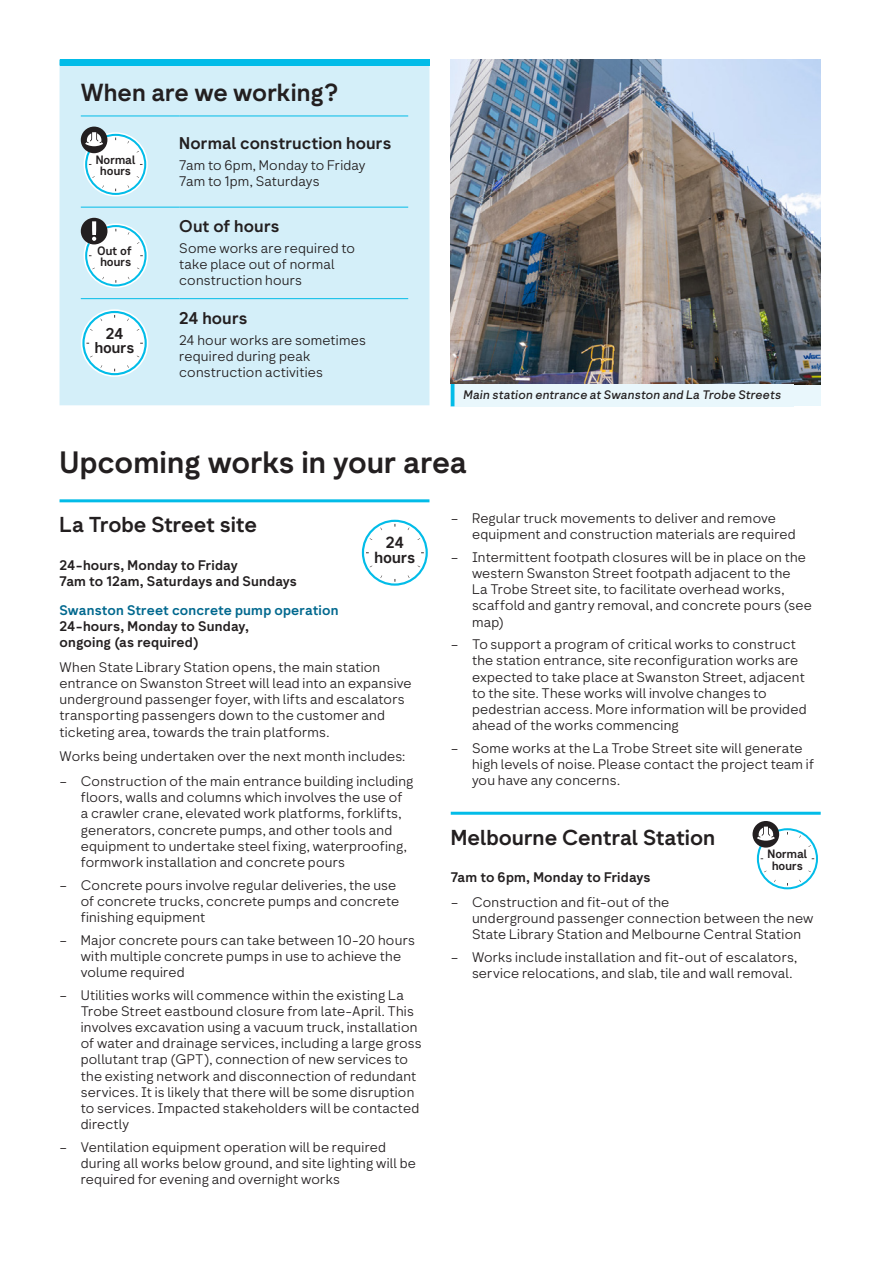
<style>
.page{position:relative;width:893px;height:1263px;background:#fff}
.page>*{position:absolute;margin:0;border:0;box-sizing:border-box;transform-origin:0 0}
.t1{font:700 30px "Network Geo";letter-spacing:-.005em;color:#231f20}
.t2{font:700 24px "Network Geo";color:#231f20}
.t3{font:700 21px "Network Geo";color:#231f20}
.t4{font:700 16.5px "Network Geo";letter-spacing:.005em;color:#231f20}
.t5{font:15.6px/14.7px "Network Sans 2019 Bold";color:#231f20;text-align:center}
.t6{font:15.3px/14.2px "Network Sans 2019 Bold";color:#231f20;text-align:center}
.t7{font:300 13.5px/16.2px "Network Geo";letter-spacing:.015em;color:#231f20}
.t8{font:700 13.5px/16.2px "Network Geo";letter-spacing:.015em;color:#231f20}
.t9{font:700 13.5px "Network Geo";letter-spacing:.01em;color:#00688e}
.t10{font:italic 500 12px "Network Geo";letter-spacing:.02em;color:#231f20}
.t11{font:11.85px/11.4px "Network Sans 2019 Bold";color:#231f20;text-align:center}
</style>
<div class="page">
<div style="left:60px;top:66px;width:369px;height:339px;background:#d4eff9"></div>
<hr style="left:81px;top:207px;width:98px;height:1px;background:#02bce8">
<hr style="left:81px;top:298px;width:98px;height:1px;background:#02bce8">
<hr style="left:81px;top:116px;width:98px;height:1px;background:#02bce8">
<hr style="left:179px;top:298px;width:229px;height:1px;background:#02bce8">
<hr style="left:179px;top:116px;width:229px;height:1px;background:#02bce8">
<hr style="left:179px;top:207px;width:229px;height:1px;background:#02bce8">
<div style="left:81px;top:127px;width:26px;height:26px;background:#231f20;border-radius:50%"></div>
<svg style="left:85px;top:132px;width:61px;height:63px"></svg>
<svg style="left:81px;top:218px;width:66px;height:68px"></svg>
<svg style="left:82px;top:311px;width:65px;height:64px"></svg>
<div style="left:60px;top:60px;width:369px;height:6px;background:#02bce8"></div>
<hr style="left:60px;top:499px;width:369px;height:3px;background:#02bce8">
<svg style="left:362px;top:520px;width:66px;height:66px"></svg>
<hr style="left:451px;top:812px;width:370px;height:3px;background:#02bce8">
<svg style="left:752px;top:821px;width:27px;height:27px"></svg>
<svg style="left:757px;top:827px;width:61px;height:62px"></svg>
<img style="left:451px;top:60px;width:370px;height:324px">
<div style="left:451px;top:384px;width:343px;height:22px;background:#e9f7fc"></div>
<hr style="left:451px;top:384px;width:3px;height:22px;background:#02bce8">
<h2 class="t2" style="left:81px;top:77px;width:259px">When are we working?</h2>
<p class="t11" style="left:96px;top:153px;width:41px">Normal hours</p>
<p class="t11" style="left:97px;top:244px;width:36px;text-align:left">Out of hours</p>
<p class="t6" style="left:95px;top:326px;width:41px">24 hours</p>
<p class="t4" style="left:179px;top:132px;width:213px">Normal construction hours</p>
<p class="t7" style="left:179px;top:157px;width:188px">7am to 6pm, Monday to Friday<br>7am to 1pm, Saturdays</p>
<p class="t4" style="left:179px;top:216px;width:101px">Out of hours</p>
<p class="t7" style="left:179px;top:240px;width:177px">Some works are required to take place out of normal construction hours</p>
<p class="t4" style="left:179px;top:307px;width:70px">24 hours</p>
<p class="t7" style="left:179px;top:332px;width:188px">24 hour works are sometimes required during peak construction activities</p>
<p class="t10" style="left:463px;top:387px;width:319px">Main station entrance at Swanston and La Trobe Streets</p>
<h1 class="t1" style="left:60px;top:442px;width:409px">Upcoming works in your area</h1>
<h3 class="t3" style="left:60px;top:511px;width:199px">La Trobe Street site</h3>
<p class="t8" style="left:60px;top:558px;width:239px">24-hours, Monday to Friday<br>7am to 12am, Saturdays and Sundays</p>
<p class="t7" style="left:472px;top:511px;width:325px;text-indent:-21px">– Regular truck movements to deliver and remove equipment and construction materials are required</p>
<p class="t7" style="left:472px;top:549px;width:341px;text-indent:-21px">– Intermittent footpath closures will be in place on the western Swanston Street footpath adjacent to the<br>La Trobe Street site, to facilitate overhead works, scaffold and gantry removal, and concrete pours (see map)</p>
<p class="t7" style="left:472px;top:637px;width:336px;text-indent:-21px">– To support a program of critical works to construct the station entrance, site reconfiguration works are expected to take place at Swanston Street, adjacent to the site. These works will involve changes to pedestrian access. More information will be provided ahead of the works commencing</p>
<p class="t7" style="left:472px;top:740px;width:344px;text-indent:-21px">– Some works at the La Trobe Street site will generate high levels of noise. Please contact the project team if you have any concerns.</p>
<p class="t5" style="left:374px;top:535px;width:42px">24 hours</p>
<p class="t9" style="left:60px;top:601px;width:280px">Swanston Street concrete pump operation</p>
<p class="t8" style="left:60px;top:619px;width:191px">24-hours, Monday to Sunday, ongoing (as required)</p>
<p class="t7" style="left:60px;top:659px;width:354px">When State Library Station opens, the main station entrance on Swanston Street will lead into an expansive underground passenger foyer, with lifts and escalators transporting passengers down to the customer and ticketing area, towards the train platforms.</p>
<p class="t7" style="left:60px;top:749px;width:347px">Works being undertaken over the next month includes:</p>
<p class="t7" style="left:81px;top:774px;width:334px;text-indent:-21px">– Construction of the main entrance building including floors, walls and columns which involves the use of<br>a crawler crane, elevated work platforms, forklifts, generators, concrete pumps, and other tools and equipment to undertake steel fixing, waterproofing, formwork installation and concrete pours</p>
<p class="t7" style="left:81px;top:877px;width:320px;text-indent:-21px">– Concrete pours involve regular deliveries, the use of concrete trucks, concrete pumps and concrete finishing equipment</p>
<p class="t7" style="left:81px;top:932px;width:336px;text-indent:-21px">– Major concrete pours can take between 10-20 hours with multiple concrete pumps in use to achieve the volume required</p>
<p class="t7" style="left:81px;top:987px;width:342px;text-indent:-21px">– Utilities works will commence within the existing La Trobe Street eastbound closure from late-April. This involves excavation using a vacuum truck, installation of water and drainage services, including a large gross pollutant trap (GPT), connection of new services to the existing network and disconnection of redundant services. It is likely that there will be some disruption to services. Impacted stakeholders will be contacted directly</p>
<p class="t7" style="left:81px;top:1139px;width:337px;text-indent:-21px">– Ventilation equipment operation will be required during all works below ground, and site lighting will be required for evening and overnight works</p>
<h3 class="t3" style="left:451px;top:823px;width:266px">Melbourne Central Station</h3>
<p class="t8" style="left:451px;top:870px;width:201px">7am to 6pm, Monday to Fridays</p>
<p class="t11" style="left:767px;top:848px;width:41px">Normal hours</p>
<p class="t7" style="left:472px;top:894px;width:343px;text-indent:-21px">– Construction and fit-out of the<br>underground passenger connection between the new<br>State Library Station and Melbourne Central Station</p>
<p class="t7" style="left:472px;top:949px;width:327px;text-indent:-21px">– Works include installation and fit-out of escalators, service relocations, and slab, tile and wall removal.</p>
</div>
